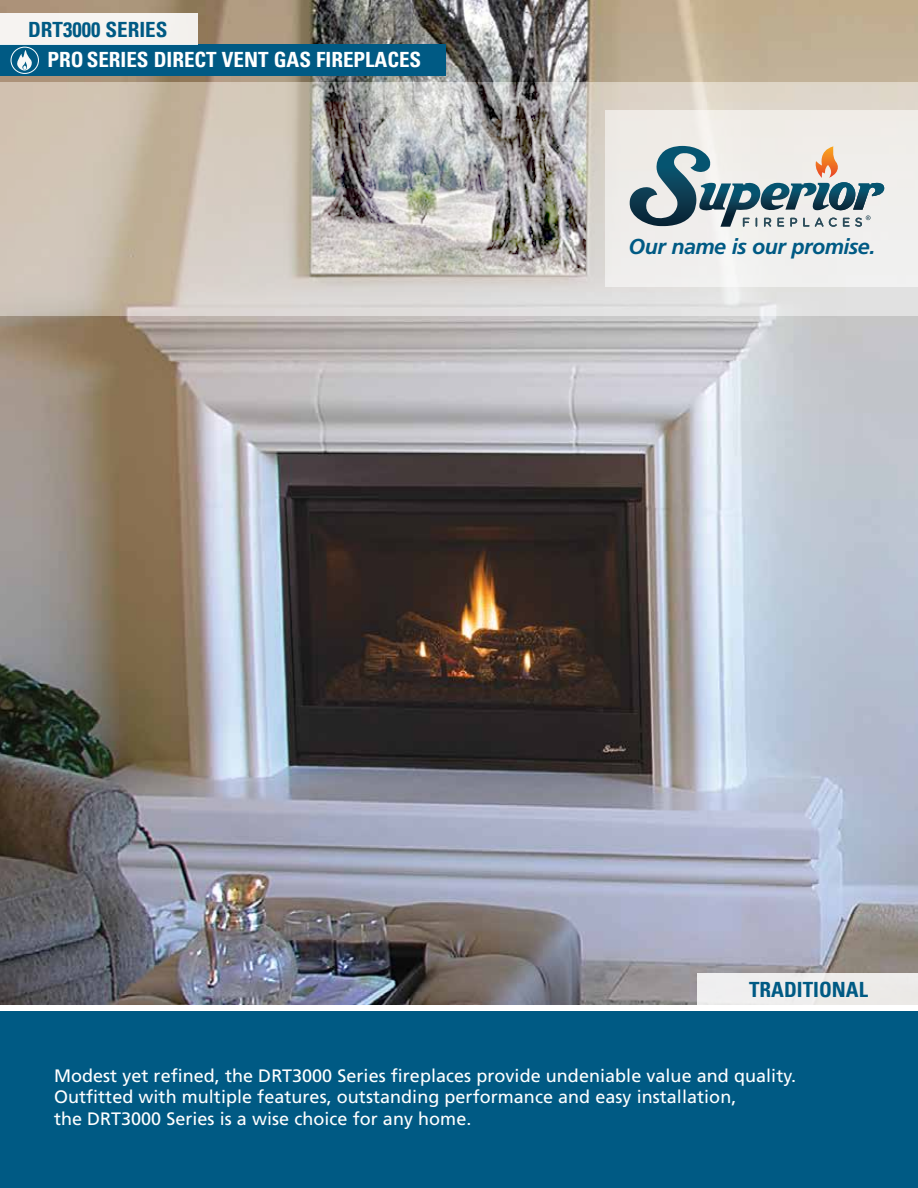
<style>
.page{position:relative;width:918px;height:1188px;background:#fff}
.page>*{position:absolute;margin:0;border:0;box-sizing:border-box;transform-origin:0 0}
.t1{font:italic 700 21.6px "Frutiger LT Std";letter-spacing:-.025em;color:#005a84}
.t2{font:21px "Univers Com 67 Bold Cond";color:#fff}
.t3{font:21px "Univers Com 67 Bold Cond";color:#005a84}
.t4{font:18px/21.6px "Frutiger LT Std";letter-spacing:.005em;color:#fff}
</style>
<div class="page">
<img style="left:0;top:0;width:918px;height:1005px">
<svg style="left:0;top:83px;width:918px;height:233px;background:#c5beb5"></svg>
<div style="left:0;top:45px;width:446px;height:31px;background:#005a84"></div>
<div style="left:0;top:13px;width:198px;height:32px;background:#f6f3f1"></div>
<div style="left:0;top:1011px;width:918px;height:177px;background:#005a84"></div>
<div style="left:606px;top:110px;width:312px;height:177px;background:#f0eeec"></div>
<svg style="left:630px;top:146px;width:254px;height:81px"></svg>
<svg style="left:10px;top:47px;width:29px;height:27px"></svg>
<div style="left:698px;top:974px;width:220px;height:31px;background:#eeeded"></div>
<p class="t3" style="left:28px;top:16px;width:141px">DRT3000 SERIES</p>
<p class="t2" style="left:48px;top:47px;width:375px">PROSERIES DIRECT VENT GAS FIREPLACES</p>
<p class="t1" style="left:628px;top:233px;width:248px">Our name is our promise.</p>
<p class="t3" style="left:749px;top:977px;width:121px">TRADITIONAL</p>
<p class="t4" style="left:54px;top:1065px;width:744px">Modest yet refined, the DRT3000 Series fireplaces provide undeniable value and quality.<br>Outfitted with multiple features, outstanding performance and easy installation,<br>the DRT3000 Series is a wise choice for any home.</p>
</div>
